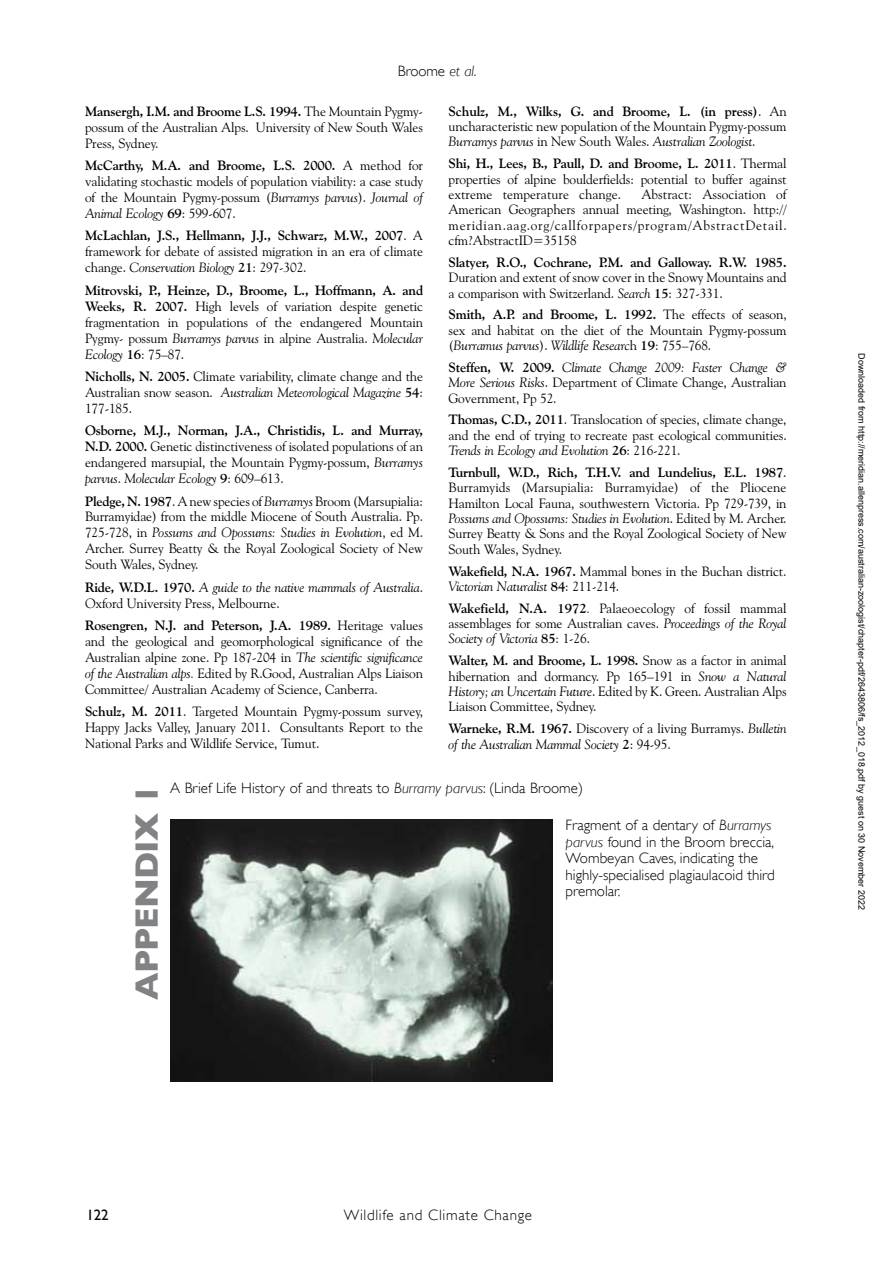
<style>
.page{position:relative;width:893px;height:1263px;background:#fff}
.page>*{position:absolute;margin:0;border:0;box-sizing:border-box;transform-origin:0 0}
.t1{font:700 33px "Gill Sans";letter-spacing:-.025em;color:#808285}
.t2{font:300 15px/16.5px "Gill Sans";color:#000}
.t3{font:300 15px "Gill Sans";letter-spacing:.045em;color:#000}
.t4{font:15px "Gill Sans";color:#000}
.t5{font:13.5px/15.9px "Goudy Old Style BT";letter-spacing:-.01em;color:#000;text-align:justify}
.t6{font:italic 13.5px/15.9px "Goudy Old Style BT";letter-spacing:-.01em;color:#000}
.t7{font:700 13.5px "Goudy Old Style BT";letter-spacing:-.01em;color:#000}
.t8{font:9px "Arial";color:#000}
.s1{font-style:italic}
.s2{font-weight:700}
.s3{font-weight:700;font-style:normal}
.s4{font-style:normal}
</style>
<div class="page">
<img style="left:170px;top:820px;width:383px;height:261px">
<p class="t2" style="left:398px;top:62px;width:80px">Broome <span class="s1">et al.</span></p>
<p class="t5" style="left:85px;top:103px;width:340px"><span class="s2">Mansergh, I.M. and Broome L.S. 1994.</span> The Mountain Pygmy&shy;possum of the Australian Alps. University of New South Wales Press, Sydney.</p>
<p class="t5" style="left:85px;top:157px;width:340px"><span class="s2">McCarthy, M.A. and Broome, L.S. 2000.</span> A method for validating stochastic models of population viability: a case study of the Mountain Pygmy-possum (<span class="s1">Burramys parvus</span>). <span class="s1">Journal of Animal Ecology</span> <span class="s2">69</span>: 599-607.</p>
<p class="t5" style="left:85px;top:227px;width:340px"><span class="s2">McLachlan, J.S., Hellmann, J.J., Schwarz, M.W., 2007</span>. A framework for debate of assisted migration in an era of climate change. <span class="s1">Conservation Biology</span> <span class="s2">21</span>: 297-302.</p>
<p class="t5" style="left:85px;top:282px;width:340px"><span class="s2">Mitrovski, P., Heinze, D., Broome, L., Hoffmann, A. and Weeks, R. 2007.</span> High levels of variation despite genetic fragmentation in populations of the endangered Mountain Pygmy- possum <span class="s1">Burramys parvus</span> in alpine Australia. <span class="s1">Molecular Ecology</span> <span class="s2">16</span>: 75–87.</p>
<p class="t5" style="left:85px;top:368px;width:340px"><span class="s2">Nicholls, N. 2005.</span> Climate variability, climate change and the Australian snow season. <span class="s1">Australian Meteorological Magazine</span> <span class="s2">54</span>:<br>177-185.</p>
<p class="t5" style="left:85px;top:422px;width:340px"><span class="s2">Osborne, M.J., Norman, J.A., Christidis, L. and Murray, N.D. 2000.</span> Genetic distinctiveness of isolated populations of an endangered marsupial, the Mountain Pygmy-possum, <span class="s1">Burramys parvus</span>. <span class="s1">Molecular Ecology</span> <span class="s2">9</span>: 609–613.</p>
<p class="t5" style="left:85px;top:493px;width:340px"><span class="s2">Pledge, N. 1987</span>. A new species of <span class="s1">Burramys</span> Broom (Marsupialia:<br>Burramyidae) from the middle Miocene of South Australia. Pp.<br>725-728, in <span class="s1">Possums and Opossums: Studies in Evolution</span>, ed M.<br>Archer. Surrey Beatty &amp; the Royal Zoological Society of New South Wales, Sydney.</p>
<p class="t6" style="left:85px;top:579px;width:339px"><span class="s3">Ride, W.D.L. 1970.</span> A guide to the native mammals of Australia<span class="s4">.<br>Oxford University Press, Melbourne.</span></p>
<p class="t5" style="left:85px;top:617px;width:340px"><span class="s2">Rosengren, N.J. and Peterson, J.A. 1989.</span> Heritage values and the geological and geomorphological significance of the Australian alpine zone. Pp 187-204 in <span class="s1">The scientific significance of the Australian alps.</span> Edited by R.Good, Australian Alps Liaison Committee/ Australian Academy of Science, Canberra.</p>
<p class="t5" style="left:85px;top:703px;width:340px"><span class="s2">Schulz, M. 2011</span>. Targeted Mountain Pygmy-possum survey, Happy Jacks Valley, January 2011. Consultants Report to the National Parks and Wildlife Service, Tumut.</p>
<p class="t5" style="left:449px;top:103px;width:340px;line-height:15.5px"><span class="s2">Schulz, M., Wilks, G. and Broome, L. (in press)</span>. An uncharacteristic new population of the Mountain Pygmy-possum <span class="s1">Burramys parvus</span> in New South Wales. <span class="s1">Australian Zoologist</span>.</p>
<p class="t5" style="left:449px;top:156px;width:339px;line-height:15.5px"><span class="s2">Shi, H., Lees, B., Paull, D. and Broome, L. 2011</span>. Thermal properties of alpine boulderfields: potential to buffer against extreme temperature change.</p>
<p class="t5" style="left:449px;top:186px;width:340px;line-height:15.5px;text-indent:193px">Abstract: Association of American Geographers annual meeting, Washington. http:// meridian.aag.org/callforpapers/program/AbstractDetail. cfm?AbstractID=35158</p>
<p class="t7" style="left:449px;top:254px;width:340px">Slatyer, R.O., Cochrane, P.M. and Galloway. R.W. 1985.</p>
<p class="t5" style="left:449px;top:270px;width:340px;line-height:15.5px">Duration and extent of snow cover in the Snowy Mountains and a comparison with Switzerland. <span class="s1">Search</span> <span class="s2">15</span>: 327-331.</p>
<p class="t5" style="left:449px;top:307px;width:340px;line-height:15.5px"><span class="s2">Smith, A.P. and Broome, L. 1992.</span> The effects of season, sex and habitat on the diet of the Mountain Pygmy-possum (<span class="s1">Burramus parvus</span>). <span class="s1">Wildlife Researc</span>h <span class="s2">19</span>: 755–768.</p>
<p class="t5" style="left:449px;top:359px;width:340px;line-height:15.5px"><span class="s2">Steffen, W. 2009.</span> <span class="s1">Climate Change 2009: Faster Change &amp; More Serious Risks</span>. Department of Climate Change, Australian Government, Pp 52.</p>
<p class="t5" style="left:449px;top:412px;width:340px;line-height:15.5px"><span class="s2">Thomas, C.D., 2011</span>. Translocation of species, climate change, and the end of trying to recreate past ecological communities.<br><span class="s1">Trends in Ecology and Evolution</span> <span class="s2">26</span>: 216-221.</p>
<p class="t5" style="left:449px;top:464px;width:340px;line-height:15.5px"><span class="s2">Turnbull, W.D., Rich, T.H.V. and Lundelius, E.L. 1987</span>.<br>Burramyids (Marsupialia: Burramyidae) of the Pliocene Hamilton Local Fauna, southwestern Victoria. Pp 729-739, in <span class="s1">Possums and Opossums: Studies in Evolution</span>. Edited by M. Archer.<br>Surrey Beatty &amp; Sons and the Royal Zoological Society of New South Wales, Sydney.</p>
<p class="t5" style="left:449px;top:563px;width:340px;line-height:15.5px"><span class="s2">Wakefield, N.A. 1967.</span> Mammal bones in the Buchan district.<br><span class="s1">Victorian Naturalist</span> <span class="s2">84</span>: 211-214.</p>
<p class="t5" style="left:449px;top:600px;width:340px;line-height:15.5px"><span class="s2">Wakefield, N.A. 1972</span><span class="s1">.</span> Palaeoecology of fossil mammal assemblages for some Australian caves. <span class="s1">Proceedings of the Royal Society of Victoria</span> <span class="s2">85</span>: 1-26.</p>
<p class="t5" style="left:449px;top:652px;width:340px;line-height:15.5px"><span class="s2">Walter, M. and Broome, L. 1998.</span> Snow as a factor in animal hibernation and dormancy. Pp 165–191 in <span class="s1">Snow a Natural History; an Uncertain Future</span>. Edited by K. Green. Australian Alps Liaison Committee, Sydney.</p>
<p class="t6" style="left:449px;top:721px;width:340px"><span class="s3">Warneke, R.M. 1967.</span> <span class="s4">Discovery of a living Burramys.</span> Bulletin of the Australian Mammal Society <span class="s3">2</span><span class="s4">: 94-95.</span></p>
<h1 class="t1" style="left:127px;top:1000px;width:217px;rotate:-90deg">APPENDIX 1</h1>
<p class="t2" style="left:170px;top:780px;width:414px">A Brief Life History of and threats to <span class="s1">Burramy parvus</span>: (Linda Broome)</p>
<p class="t2" style="left:566px;top:817px;width:211px">Fragment of a dentary of <span class="s1">Burramys parvus</span> found in the Broom breccia,<br>Wombeyan Caves, indicating the highly-specialised plagiaulacoid third premolar.</p>
<p class="t8" style="left:865px;top:353px;width:558px;rotate:90deg">Downloaded from http://meridian.allenpress.com/australian-zoologist/chapter-pdf/2643806/fs_2012_018.pdf by guest on 30 November 2022</p>
<p class="t4" style="left:87px;top:1205px;width:24px">122</p>
<p class="t3" style="left:344px;top:1206px;width:190px">Wildlife and Climate Change</p>
</div>
